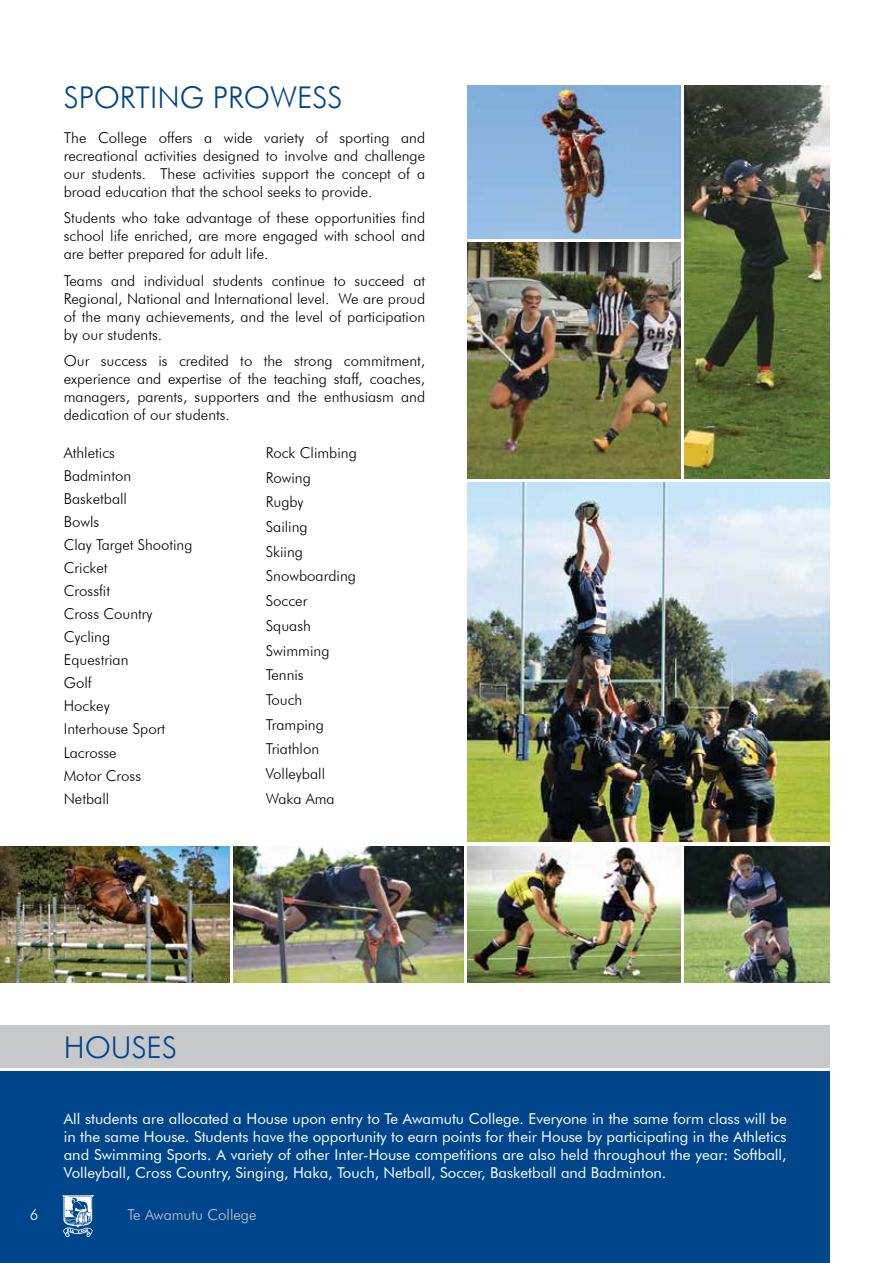
<style>
.page{position:relative;width:893px;height:1263px;background:#fff}
.page>*{position:absolute;margin:0;border:0;box-sizing:border-box;transform-origin:0 0}
.t1{font:300 30px "Futura BT";color:#00468c}
.t2{font:300 15px/23.1px "Futura BT";color:#000;text-align:justify}
.t3{font:15px/18px "Futura BT";color:#fff;text-align:justify}
.t4{font:300 15px "Futura BT";color:#c7c8ca}
.t5{font:300 15px "Futura BT";color:#fff}
</style>
<div class="page">
<div style="left:0;top:1071px;width:829px;height:192px;background:#00468c"></div>
<div style="left:0;top:1025px;width:829px;height:42px;background:#c7c8ca"></div>
<img style="left:468px;top:483px;width:361px;height:359px">
<img style="left:468px;top:242px;width:212px;height:236px">
<img style="left:685px;top:85px;width:144px;height:393px">
<img style="left:234px;top:846px;width:229px;height:136px">
<img style="left:468px;top:85px;width:212px;height:153px">
<img style="left:685px;top:846px;width:144px;height:136px">
<img style="left:0;top:846px;width:230px;height:136px">
<img style="left:468px;top:846px;width:212px;height:136px">
<img style="left:62px;top:1196px;width:31px;height:40px">
<h1 class="t1" style="left:64px;top:79px;width:280px">SPORTING PROWESS</h1>
<p class="t2" style="left:64px;top:128px;width:363px;line-height:18px">The College offers a wide variety of sporting and recreational activities designed to involve and challenge our students. These activities support the concept of a broad education that the school seeks to provide.</p>
<p class="t2" style="left:64px;top:209px;width:363px;line-height:18px">Students who take advantage of these opportunities find school life enriched, are more engaged with school and are better prepared for adult life.</p>
<p class="t2" style="left:64px;top:271px;width:363px;line-height:18px">Teams and individual students continue to succeed at Regional, National and International level. We are proud of the many achievements, and the level of participation by our students.</p>
<p class="t2" style="left:64px;top:352px;width:363px;line-height:18px">Our success is credited to the strong commitment, experience and expertise of the teaching staff, coaches, managers, parents, supporters and the enthusiasm and dedication of our students.</p>
<p class="t2" style="left:64px;top:441px;width:130px;text-align:left">Athletics<br>Badminton<br>Basketball<br>Bowls<br>Clay Target Shooting<br>Cricket<br>Crossfit<br>Cross Country<br>Cycling<br>Equestrian<br>Golf<br>Hockey<br>Interhouse Sport<br>Lacrosse<br>Motor Cross<br>Netball</p>
<p class="t2" style="left:266px;top:440px;width:93px;line-height:24.8px;text-align:left">Rock Climbing<br>Rowing<br>Rugby<br>Sailing<br>Skiing<br>Snowboarding<br>Soccer<br>Squash<br>Swimming<br>Tennis<br>Touch<br>Tramping<br>Triathlon<br>Volleyball<br>Waka Ama</p>
<h1 class="t1" style="left:64px;top:1028px;width:115px">HOUSES</h1>
<p class="t3" style="left:64px;top:1109px;width:724px">All students are allocated a House upon entry to Te Awamutu College. Everyone in the same form class will be in the same House. Students have the opportunity to earn points for their House by participating in the Athletics and Swimming Sports. A variety of other Inter-House competitions are also held throughout the year: Softball, Volleyball, Cross Country, Singing, Haka, Touch, Netball, Soccer, Basketball and Badminton.</p>
<p class="t5" style="left:30px;top:1206px;width:10px">6</p>
<p class="t4" style="left:128px;top:1206px;width:130px">Te Awamutu College</p>
</div>
